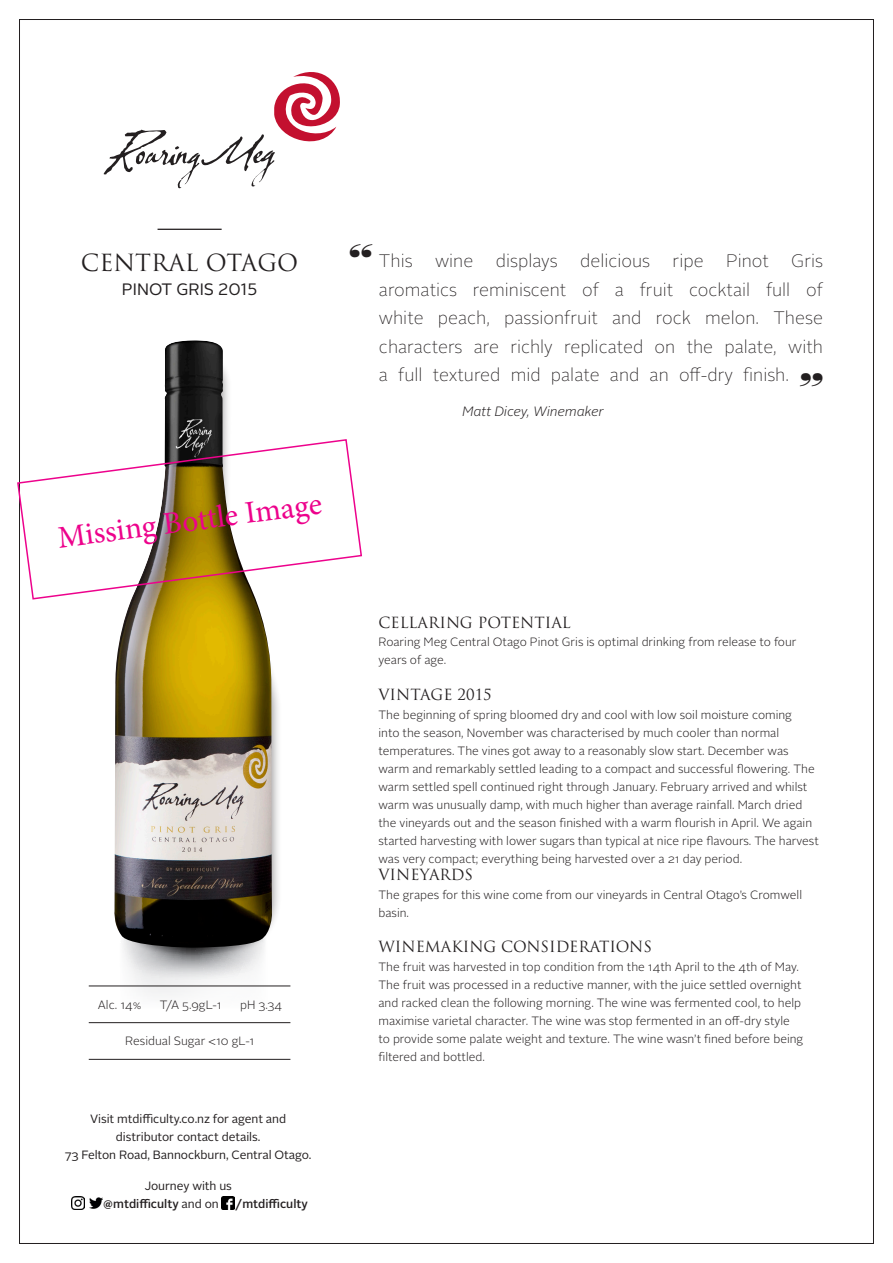
<style>
.page{position:relative;width:893px;height:1263px;background:#fff}
.page>*{position:absolute;margin:0;border:0;box-sizing:border-box;transform-origin:0 0}
.t1{font:italic 32.85px "Bodoni Poster";color:#231f20}
.t2{font:31.5px "Minion Pro";color:#ed028c}
.t3{font:22.95px "Trajan Pro";color:#231f20}
.t4{font:100 18px/28.5px "Alright Sans";color:#231f20;text-align:justify}
.t5{font:16.5px "Alright Sans";color:#231f20}
.t6{font:15px "Trajan Pro";color:#231f20}
.t7{font:italic 300 13.5px "Alright Sans";color:#231f20}
.t8{font:300 12px/18px "Alright Sans";color:#231f20}
.t9{font:12px/18px "Alright Sans";letter-spacing:-.005em;color:#231f20;text-align:center}
.t10{font:500 12px "Alright Sans";color:#231f20}
.s1{font-family:"Bodoni Poster";font-weight:400;font-style:italic;font-size:32.85px}
.s2{font-weight:700}
.s3{font-weight:400}
</style>
<div class="page">
<div style="left:115px;top:352px;width:167px;height:605px;background:#231f20;opacity:.4"></div>
<svg style="left:109px;top:911px;width:164px;height:85px"></svg>
<img style="left:113px;top:340px;width:159px;height:608px">
<img style="left:71px;top:1196px;width:14px;height:14px">
<img style="left:89px;top:1197px;width:13px;height:12px">
<img style="left:222px;top:1196px;width:13px;height:14px">
<hr style="left:158px;top:229px;width:64px;height:1px;background:#231f20">
<hr style="left:89px;top:985px;width:201px;height:1px;background:#231f20">
<hr style="left:89px;top:1022px;width:201px;height:1px;background:#231f20">
<hr style="left:89px;top:1059px;width:201px;height:1px;background:#231f20">
<svg style="left:104px;top:72px;width:236px;height:116px"></svg>
<svg style="left:17px;top:438px;width:345px;height:162px"></svg>
<p class="t3" style="left:81px;top:248px;width:219px">CENTRAL OTAGO</p>
<p class="t5" style="left:122px;top:278px;width:137px">PINOT GRIS 2015</p>
<p class="t4" style="left:379px;top:247px;width:446px;text-indent:-30px"><span class="s1">“</span> This wine displays delicious ripe Pinot Gris aromatics reminiscent of a fruit cocktail full of white peach, passionfruit and rock melon. These characters are richly replicated on the palate, with a full textured mid palate and an off-dry finish.</p>
<p class="t1" style="left:799px;top:365px;width:25px">”</p>
<p class="t7" style="left:462px;top:402px;width:143px">Matt Dicey, Winemaker</p>
<p class="t2" style="left:55px;top:516px;width:268px;rotate:-7deg">Missing Bottle Image</p>
<p class="t8" style="left:98px;top:996px;width:45px">Alc. 14%</p>
<p class="t8" style="left:160px;top:996px;width:63px">T/A 5.9gL-1</p>
<p class="t8" style="left:240px;top:996px;width:43px">pH 3.34</p>
<p class="t8" style="left:125px;top:1032px;width:131px">Residual Sugar &lt;10 gL-1</p>
<p class="t9" style="left:90px;top:1110px;width:197px">Visit mtdifficulty.co.nz for agent and distributor contact details.</p>
<p class="t9" style="left:65px;top:1146px;width:248px">73 Felton Road, Bannockburn, Central Otago.</p>
<p class="t9" style="left:144px;top:1177px;width:89px">Journey with us</p>
<p class="t10" style="left:103px;top:1196px;width:117px"><span class="s2">@</span>mtdifficulty <span class="s3">and on</span></p>
<p class="t10" style="left:235px;top:1196px;width:74px">/mtdifficulty</p>
<p class="t6" style="left:378px;top:613px;width:194px">CELLARING POTENTIAL</p>
<p class="t8" style="left:378px;top:633px;width:420px">Roaring Meg Central Otago Pinot Gris is optimal drinking from release to four years of age.</p>
<p class="t6" style="left:378px;top:685px;width:115px">VINTAGE 2015</p>
<p class="t8" style="left:378px;top:706px;width:442px">The beginning of spring bloomed dry and cool with low soil moisture coming<br>into the season, November was characterised by much cooler than normal temperatures. The vines got away to a reasonably slow start. December was warm and remarkably settled leading to a compact and successful flowering. The warm settled spell continued right through January. February arrived and whilst warm was unusually damp, with much higher than average rainfall. March dried the vineyards out and the season finished with a warm flourish in April. We again started harvesting with lower sugars than typical at nice ripe flavours. The harvest was very compact; everything being harvested over a 21 day period.</p>
<p class="t6" style="left:378px;top:865px;width:96px">VINEYARDS</p>
<p class="t8" style="left:378px;top:886px;width:425px">The grapes for this wine come from our vineyards in Central Otago’s Cromwell basin.</p>
<p class="t6" style="left:378px;top:937px;width:275px">WINEMAKING CONSIDERATIONS</p>
<p class="t8" style="left:378px;top:958px;width:426px">The fruit was harvested in top condition from the 14th April to the 4th of May.<br>The fruit was processed in a reductive manner, with the juice settled overnight and racked clean the following morning. The wine was fermented cool, to help maximise varietal character. The wine was stop fermented in an off-dry style to provide some palate weight and texture. The wine wasn’t fined before being filtered and bottled.</p>
</div>
